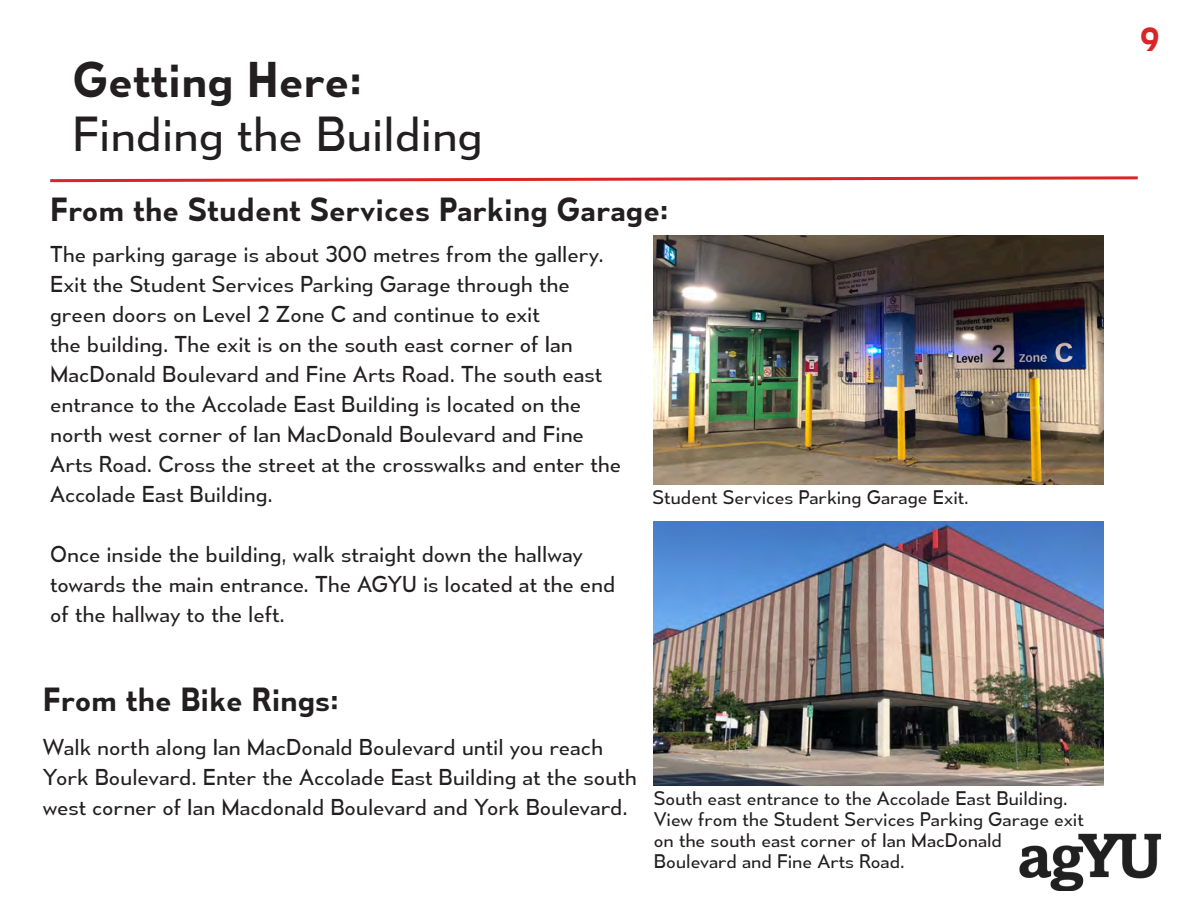
<style>
.page{position:relative;width:1188px;height:918px;background:#fff}
.page>*{position:absolute;margin:0;border:0;box-sizing:border-box;transform-origin:0 0}
.t1{font:45px "Mesmerize Bk";color:#231f20}
.t2{font:45px "Mesmerize Sb";color:#231f20}
.t3{font:30px "Mesmerize Sb";color:#231f20}
.t4{font:30px "Mesmerize Sb";color:#d82627}
.t5{font:21px/30px "Mesmerize Bk";color:#231f20}
.t6{font:18px/21px "Mesmerize Bk";color:#231f20}
</style>
<div class="page">
<img style="left:1020px;top:833px;width:141px;height:58px">
<svg style="left:50px;top:176px;width:1088px;height:7px"></svg>
<img style="left:654px;top:522px;width:449px;height:263px">
<img style="left:654px;top:235px;width:449px;height:249px">
<p class="t2" style="left:72px;top:52px;width:292px">Getting Here:</p>
<p class="t1" style="left:72px;top:106px;width:412px">Finding the Building</p>
<p class="t3" style="left:50px;top:191px;width:620px">From the Student Services Parking Garage:</p>
<p class="t5" style="left:50px;top:238px;width:573px">The parking garage is about 300 metres from the gallery.<br>Exit the Student Services Parking Garage through the green doors on Level 2 Zone C and continue to exit<br>the building. The exit is on the south east corner of Ian MacDonald Boulevard and Fine Arts Road. The south east entrance to the Accolade East Building is located on the north west corner of Ian MacDonald Boulevard and Fine Arts Road. Cross the street at the crosswalks and enter the Accolade East Building.</p>
<p class="t5" style="left:50px;top:538px;width:567px">Once inside the building, walk straight down the hallway towards the main entrance. The AGYU is located at the end of the hallway to the left.</p>
<p class="t6" style="left:652px;top:487px;width:318px">Student Services Parking Garage Exit.</p>
<p class="t3" style="left:43px;top:681px;width:298px">From the Bike Rings:</p>
<p class="t5" style="left:43px;top:732px;width:595px">Walk north along Ian MacDonald Boulevard until you reach<br>York Boulevard. Enter the Accolade East Building at the south west corner of Ian Macdonald Boulevard and York Boulevard.</p>
<p class="t6" style="left:654px;top:788px;width:431px">South east entrance to the Accolade East Building.<br>View from the Student Services Parking Garage exit on the south east corner of Ian MacDonald</p>
<p class="t6" style="left:654px;top:851px;width:252px">Boulevard and Fine Arts Road.</p>
<p class="t4" style="left:1140px;top:21px;width:21px">9</p>
</div>
